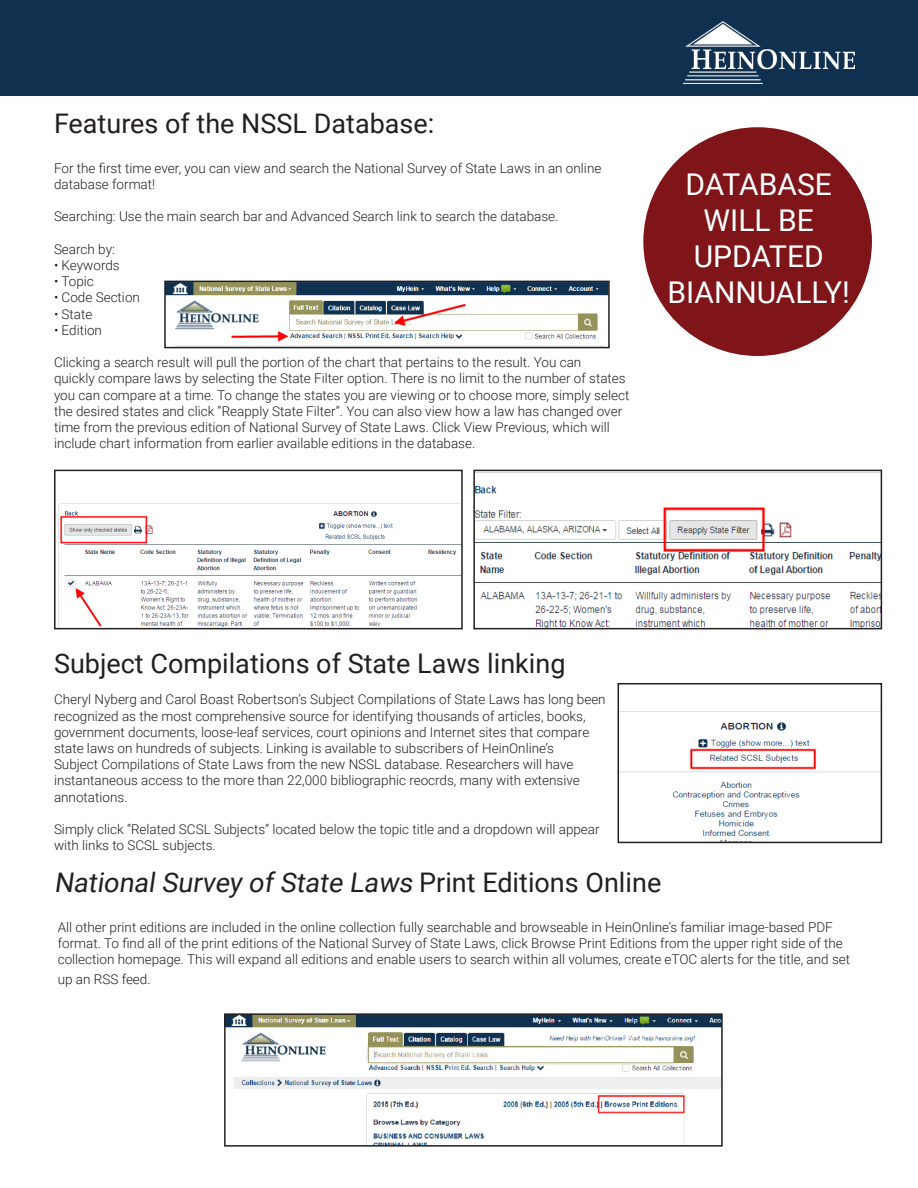
<style>
.page{position:relative;width:918px;height:1188px;background:#fff}
.page>*{position:absolute;margin:0;border:0;box-sizing:border-box;transform-origin:0 0}
.t1{font:30px "Roboto";color:#fff}
.t2{font:27px "Roboto";color:#231f20}
.t3{font:300 13.5px/16.2px "Roboto";color:#231f20}
</style>
<div class="page">
<img style="left:167px;top:284px;width:440px;height:58px">
<div style="left:164px;top:281px;width:446px;height:67px;border:2px solid #231f20"></div>
<img style="left:476px;top:485px;width:403px;height:141px">
<div style="left:473px;top:470px;width:409px;height:159px;border:2px solid #231f20"></div>
<img style="left:58px;top:503px;width:402px;height:123px">
<div style="left:54px;top:470px;width:409px;height:159px;border:2px solid #231f20"></div>
<img style="left:227px;top:1016px;width:493px;height:128px">
<div style="left:224px;top:1013px;width:499px;height:134px;border:2px solid #231f20"></div>
<img style="left:621px;top:711px;width:258px;height:129px">
<div style="left:618px;top:683px;width:264px;height:160px;border:2px solid #231f20"></div>
<div style="left:0;top:0;width:918px;height:95px;background:#0f304f"></div>
<div style="left:643px;top:127px;width:229px;height:229px;background:#7f1419;border-radius:50%"></div>
<img style="left:683px;top:21px;width:172px;height:62px">
<p class="t2" style="left:54px;top:104px;width:382px">Features of the NSSL Database:</p>
<p class="t3" style="left:54px;top:159px;width:549px">For the first time ever, you can view and search the National Survey of State Laws in an online database format!</p>
<p class="t3" style="left:54px;top:208px;width:506px">Searching: Use the main search bar and Advanced Search link to search the database.</p>
<p class="t3" style="left:54px;top:240px;width:62px">Search by:</p>
<p class="t3" style="left:54px;top:257px;width:67px">• Keywords</p>
<p class="t3" style="left:54px;top:273px;width:41px">• Topic</p>
<p class="t3" style="left:54px;top:289px;width:87px">• Code Section</p>
<p class="t3" style="left:54px;top:305px;width:40px">• State</p>
<p class="t3" style="left:54px;top:321px;width:50px">• Edition</p>
<p class="t3" style="left:54px;top:354px;width:577px">Clicking a search result will pull the portion of the chart that pertains to the result. You can<br>quickly compare laws by selecting the State Filter option. There is no limit to the number of states you can compare at a time. To change the states you are viewing or to choose more, simply select the desired states and click “Reapply State Filter”. You can also view how a law has changed over time from the previous edition of National Survey of State Laws. Click View Previous, which will include chart information from earlier available editions in the database.</p>
<p class="t1" style="left:685px;top:164px;width:148px">DATABASE</p>
<p class="t1" style="left:704px;top:200px;width:112px">WILL BE</p>
<p class="t1" style="left:694px;top:236px;width:132px">UPDATED</p>
<p class="t1" style="left:667px;top:272px;width:184px">BIANNUALLY!</p>
<p class="t2" style="left:54px;top:645px;width:513px">Subject Compilations of State Laws linking</p>
<p class="t3" style="left:54px;top:691px;width:553px">Cheryl Nyberg and Carol Boast Robertson’s Subject Compilations of State Laws has long been recognized as the most comprehensive source for identifying thousands of articles, books, government documents, loose-leaf services, court opinions and Internet sites that compare state laws on hundreds of subjects. Linking is available to subscribers of HeinOnline’s<br>Subject Compilations of State Laws from the new NSSL database. Researchers will have instantaneous access to the more than 22,000 bibliographic reocrds, many with extensive annotations.</p>
<p class="t3" style="left:54px;top:821px;width:547px">Simply click “Related SCSL Subjects” located below the topic title and a dropdown will appear with links to SCSL subjects.</p>
<p class="t2" style="left:54px;top:863px;width:609px">National Survey of State Laws P r i nt Ed it i o n s O n l i n e</p>
<p class="t3" style="left:58px;top:918px;width:794px">All other print editions are included in the online collection fully searchable and browseable in HeinOnline’s familiar image-based PDF format. To find all of the print editions of the National Survey of State Laws, click Browse Print Editions from the upper right side of the collection homepage. This will expand all editions and enable users to search within all volumes, create eTOC alerts for the title, and set</p>
<p class="t3" style="left:58px;top:970px;width:94px">up an RSS feed.</p>
</div>
